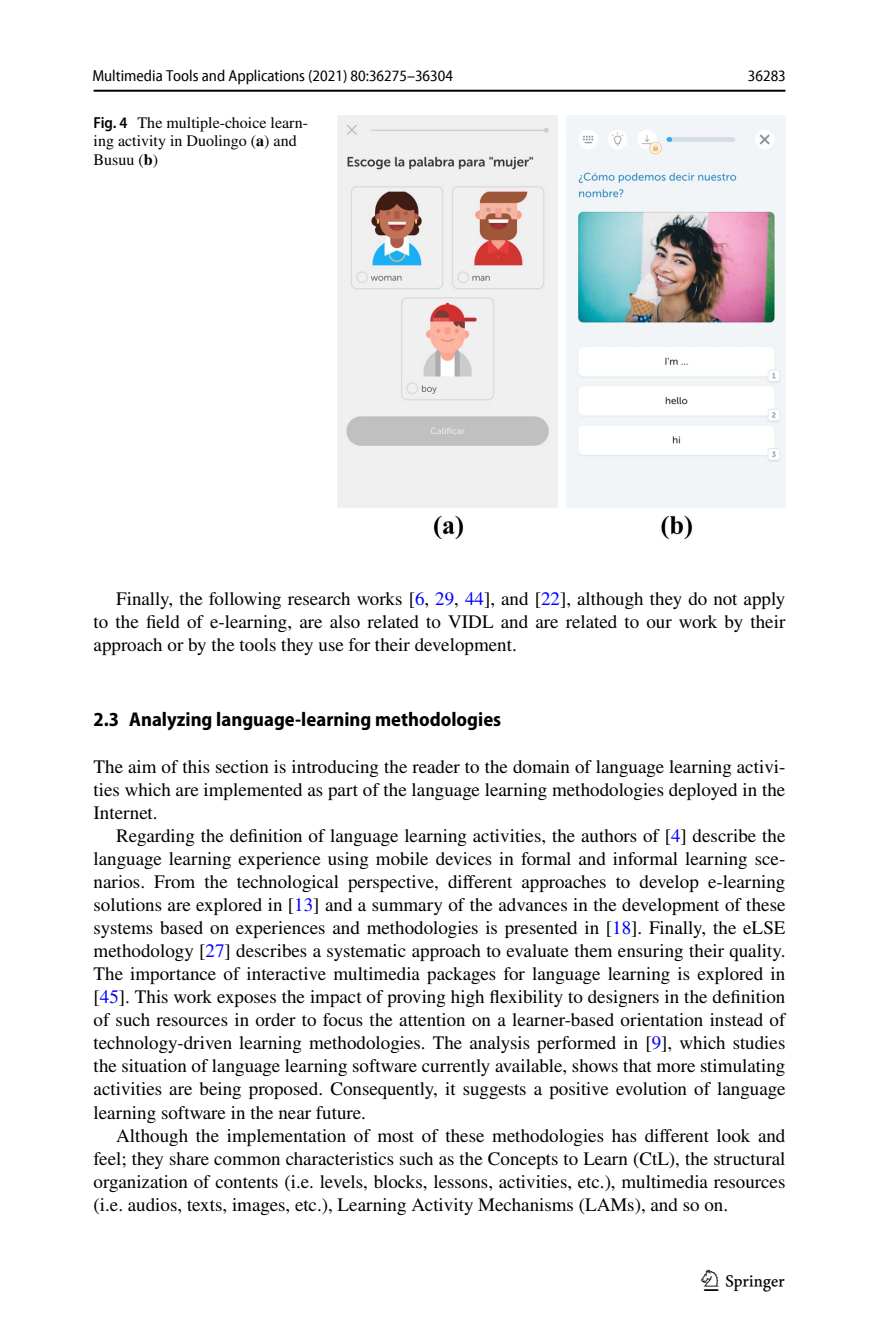
<style>
.page{position:relative;width:879px;height:1333px;background:#fff}
.page>*{position:absolute;margin:0;border:0;box-sizing:border-box;transform-origin:0 0}
.t1{font:30px "Springnew Regular 5";color:#000}
.t2{font:700 semi-condensed 20px "Myriad Pro";color:#000}
.t3{font:19px/23px "STIX";color:#000;text-align:justify}
.t4{font:16px/18.4px "STIX";color:#000}
.t5{font:semi-condensed 16px "Myriad Pro Unic";color:#000}
.s1{font-family:"Myriad Pro";font-weight:600;font-stretch:semi-condensed}
.s2{font-weight:700}
.s3{color:#00f}
</style>
<div class="page">
<hr style="left:94px;top:90px;width:691px;height:2px;background:#000">
<img style="left:337px;top:116px;width:448px;height:422px">
<p class="t5" style="left:92px;top:69px;width:362px">Multimedia Tools and Applications (2021) 80:36275–36304</p>
<p class="t5" style="left:748px;top:69px;width:39px">36283</p>
<p class="t4" style="left:94px;top:114px;width:216px"><span class="s1">Fig. 4</span> The multiple-choice learn&shy;ing activity in Duolingo (<span class="s2">a</span>) and<br>Busuu (<span class="s2">b</span>)</p>
<p class="t3" style="left:94px;top:588px;width:693px;text-indent:23px">Finally, the following research works [<span class="s3">6</span>, <span class="s3">29</span>, <span class="s3">44</span>], and [<span class="s3">22</span>], although they do not apply to the field of e-learning, are also related to VIDL and are related to our work by their approach or by the tools they use for their development.</p>
<p class="t2" style="left:94px;top:708px;width:409px">2.3 Analyzing language‑learning methodologies</p>
<p class="t3" style="left:94px;top:756px;width:693px">The aim of this section is introducing the reader to the domain of language learning activi&shy;ties which are implemented as part of the language learning methodologies deployed in the Internet.</p>
<p class="t3" style="left:94px;top:825px;width:693px;text-indent:23px">Regarding the definition of language learning activities, the authors of [<span class="s3">4</span>] describe the language learning experience using mobile devices in formal and informal learning sce&shy;narios. From the technological perspective, different approaches to develop e-learning solutions are explored in [<span class="s3">13</span>] and a summary of the advances in the development of these systems based on experiences and methodologies is presented in [<span class="s3">18</span>]. Finally, the eLSE methodology [<span class="s3">27</span>] describes a systematic approach to evaluate them ensuring their quality.<br>The importance of interactive multimedia packages for language learning is explored in [<span class="s3">45</span>]. This work exposes the impact of proving high flexibility to designers in the definition of such resources in order to focus the attention on a learner-based orientation instead of technology-driven learning methodologies. The analysis performed in [<span class="s3">9</span>], which studies the situation of language learning software currently available, shows that more stimulating activities are being proposed. Consequently, it suggests a positive evolution of language learning software in the near future.</p>
<p class="t3" style="left:94px;top:1124px;width:693px;text-indent:23px">Although the implementation of most of these methodologies has different look and feel; they share common characteristics such as the Concepts to Learn (CtL), the structural organization of contents (i.e. levels, blocks, lessons, activities, etc.), multimedia resources (i.e. audios, texts, images, etc.), Learning Activity Mechanisms (LAMs), and so on.</p>
<h1 class="t1" style="left:704px;top:1269px;width:83px">1 3</h1>
</div>
